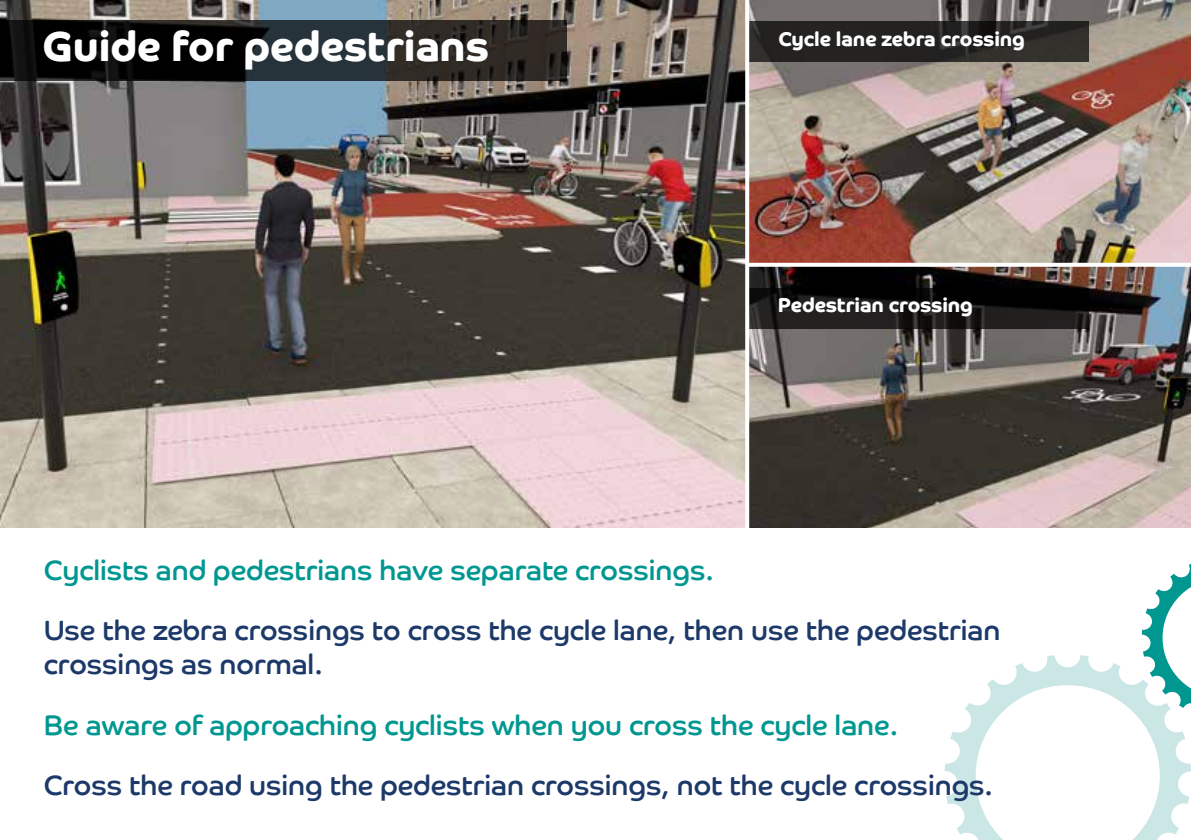
<style>
.page{position:relative;width:1191px;height:840px;background:#fff}
.page>*{position:absolute;margin:0;border:0;box-sizing:border-box;transform-origin:0 0}
.t1{font:700 42px "Co Headline";color:#fff}
.t2{font:28px/34px "Co Headline";color:#1c3969}
.t3{font:28px "Co Headline";color:#009791}
.t4{font:700 20px "Co Headline";color:#fff}
</style>
<div class="page">
<img style="left:0;top:0;width:745px;height:527px">
<img style="left:749px;top:0;width:442px;height:527px">
<svg style="left:749px;top:262px;width:442px;height:4px"></svg>
<svg style="left:0;top:20px;width:567px;height:60px;background:#1a1b1b"></svg>
<svg style="left:749px;top:288px;width:339px;height:40px;background:#151414"></svg>
<svg style="left:749px;top:21px;width:339px;height:40px;background:#272624"></svg>
<svg style="left:745px;top:0;width:1px;height:502px"></svg>
<svg style="left:944px;top:655px;width:247px;height:184px"></svg>
<svg style="left:1141px;top:564px;width:50px;height:154px"></svg>
<p class="t1" style="left:43px;top:22px;width:448px">Guide for pedestrians</p>
<p class="t4" style="left:778px;top:27px;width:248px">Cycle lane zebra crossing</p>
<p class="t4" style="left:778px;top:293px;width:196px">Pedestrian crossing</p>
<p class="t3" style="left:44px;top:554px;width:671px">Cyclists and pedestrians have separate crossings.</p>
<p class="t2" style="left:44px;top:613px;width:958px">Use the zebra crossings to cross the cycle lane, then use the pedestrian crossings as normal.</p>
<p class="t3" style="left:44px;top:708px;width:855px">Be aware of approaching cyclists when you cross the cycle lane.</p>
<p class="t2" style="left:44px;top:767px;width:950px">Cross the road using the pedestrian crossings, not the cycle crossings.</p>
</div>
